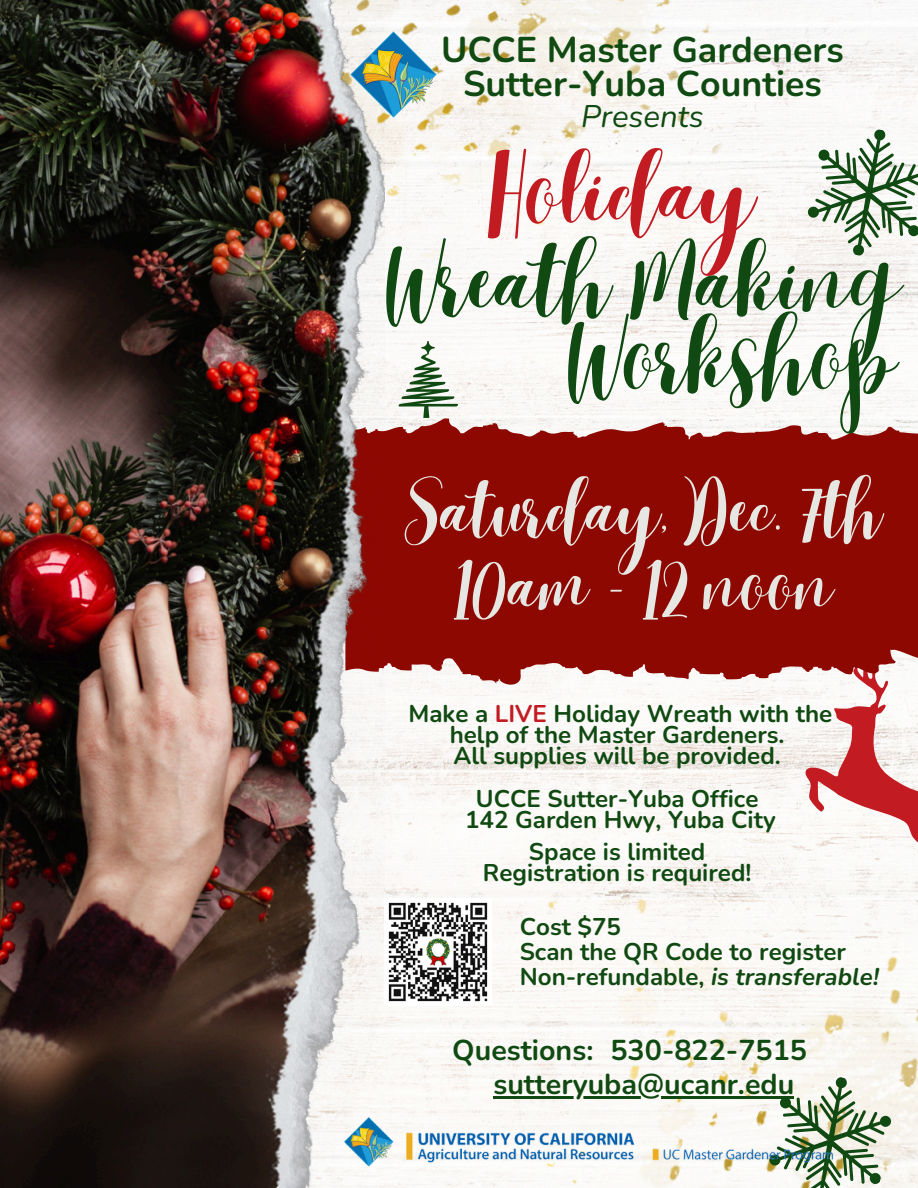
<style>
.page{position:relative;width:918px;height:1188px;background:#fff}
.page>*{position:absolute;margin:0;border:0;box-sizing:border-box;transform-origin:0 0}
.t1{font:300 79.2px "Best";color:#104911}
.t2{font:300 78.75px "Best";color:#c21b22}
.t3{font:300 77.7px "Best";color:#104911}
.t4{font:300 60.75px/75.3px "Best";color:#e6e7e2;text-align:center}
.t5{font:700 35.7px/33.8px "Nunito";color:#104911;text-align:center}
.t6{font:italic 31.2px "Nunito";color:#104911}
.t7{font:700 28.65px "Nunito";color:#104911}
.t8{font:700 24.15px/21.3px "Nunito";color:#104911;text-align:center}
.s1{color:#c21b22}
.s2{font-style:italic}
</style>
<div class="page">
<img style="left:384px;top:0;width:534px;height:797px">
<img style="left:384px;top:0;width:446px;height:417px">
<svg style="left:398px;top:341px;width:61px;height:76px"></svg>
<img style="left:384px;top:797px;width:534px;height:391px">
<svg style="left:793px;top:687px;width:125px;height:226px"></svg>
<svg style="left:801px;top:119px;width:117px;height:147px"></svg>
<svg style="left:763px;top:1067px;width:135px;height:121px"></svg>
<img style="left:384px;top:1096px;width:524px;height:88px">
<img style="left:384px;top:31px;width:53px;height:88px">
<svg style="left:384px;top:418px;width:534px;height:269px;background:#98211b"></svg>
<hr style="left:493px;top:1096px;width:301px;height:3px;background:#104911">
<img style="left:0;top:0;width:266px;height:1188px">
<img style="left:266px;top:0;width:118px;height:1188px">
<img style="left:384px;top:899px;width:107px;height:107px">
<p class="t5" style="left:441px;top:34px;width:404px">UCCE Master Gardeners<br>Sutter-Yuba Counties</p>
<p class="t6" style="left:581px;top:96px;width:124px">Presents</p>
<p class="t2" style="left:491px;top:146px;width:267px">Holiday</p>
<p class="t3" style="left:386px;top:235px;width:518px">Wreath Making</p>
<h3 class="t1" style="left:567px;top:311px;width:332px">Workshop</h3>
<p class="t4" style="left:405px;top:472px;width:479px">Saturday, Dec. 7th<br>10am - 12 noon</p>
<p class="t8" style="left:409px;top:703px;width:425px">Make a <span class="s1">LIVE</span> Holiday Wreath with the help of the Master Gardeners.</p>
<h1 class="t8" style="left:454px;top:746px;width:329px">All supplies will be provided.</h1>
<h1 class="t8" style="left:476px;top:788px;width:284px">UCCE Sutter-Yuba Office</h1>
<h1 class="t8" style="left:465px;top:810px;width:312px">142 Garden Hwy, Yuba City</h1>
<p class="t8" style="left:529px;top:841px;width:178px">Space is limited</p>
<h2 class="t8" style="left:483px;top:862px;width:270px">Registration is required!</h2>
<p class="t8" style="left:520px;top:917px;width:103px">Cost $75</p>
<p class="t8" style="left:520px;top:942px;width:328px">Scan the QR Code to register</p>
<p class="t8" style="left:520px;top:966px;width:361px">Non-refundable, <span class="s2">is transferable!</span></p>
<p class="t7" style="left:452px;top:1031px;width:143px">Questions:</p>
<p class="t7" style="left:610px;top:1031px;width:198px">530-822-7515</p>
<p class="t7" style="left:493px;top:1065px;width:302px">sutteryuba@ucanr.edu</p>
</div>
